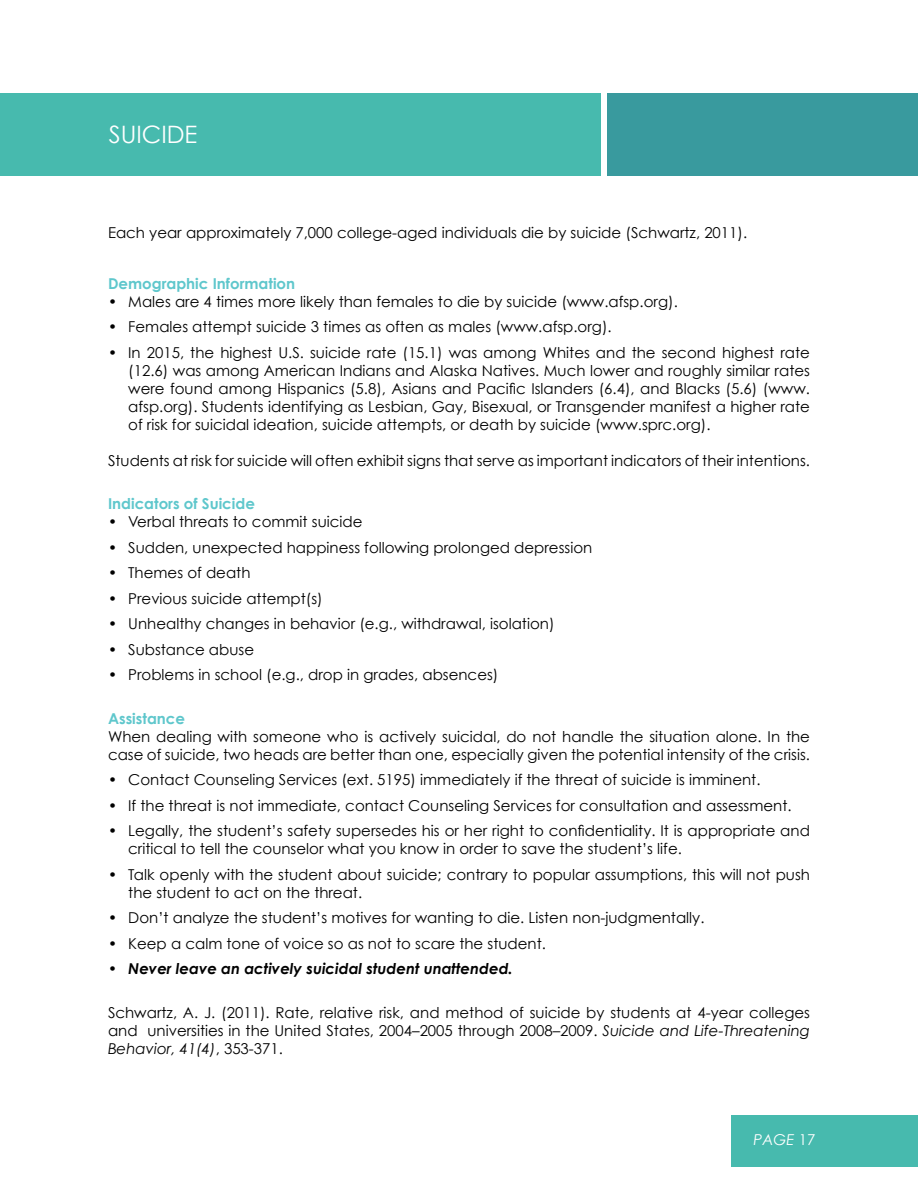
<style>
.page{position:relative;width:918px;height:1188px;background:#fff}
.page>*{position:absolute;margin:0;border:0;box-sizing:border-box;transform-origin:0 0}
.t1{font:24px "Century Gothic";color:#fff}
.t2{font:15px/18px "Century Gothic";color:#000}
.t3{font:700 15px "Century Gothic";color:#5fc7cc}
.t4{font:italic 700 15px "Century Gothic";color:#000}
.t5{font:italic 15px "Century Gothic";color:#fff}
.s1{font-style:italic}
.s2{font-style:normal}
</style>
<div class="page">
<div style="left:731px;top:1115px;width:187px;height:51px;background:#47baae"></div>
<div style="left:0;top:93px;width:601px;height:83px;background:#47baae"></div>
<div style="left:608px;top:93px;width:310px;height:83px;background:#399a9e"></div>
<h1 class="t1" style="left:109px;top:120px;width:90px">SUICIDE</h1>
<p class="t2" style="left:108px;top:223px;width:641px">Each year approximately 7,000 college-aged individuals die by suicide (Schwartz, 2011).</p>
<p class="t3" style="left:108px;top:274px;width:189px">Demographic Information</p>
<p class="t2" style="left:108px;top:292px;width:571px">• Males are 4 times more likely than females to die by suicide (www.afsp.org).</p>
<p class="t2" style="left:108px;top:318px;width:505px">• Females attempt suicide 3 times as often as males (www.afsp.org).</p>
<p class="t2" style="left:128px;top:343px;width:683px;text-align:justify;text-indent:-20px">• In 2015, the highest U.S. suicide rate (15.1) was among Whites and the second highest rate (12.6) was among American Indians and Alaska Natives. Much lower and roughly similar rates were found among Hispanics (5.8), Asians and Pacific Islanders (6.4), and Blacks (5.6) (www. afsp.org). Students identifying as Lesbian, Gay, Bisexual, or Transgender manifest a higher rate of risk for suicidal ideation, suicide attempts, or death by suicide (www.sprc.org).</p>
<p class="t2" style="left:108px;top:451px;width:704px">Students at risk for suicide will often exhibit signs that serve as important indicators of their intentions.</p>
<p class="t3" style="left:108px;top:494px;width:149px">Indicators of Suicide</p>
<p class="t2" style="left:108px;top:513px;width:256px">• Verbal threats to commit suicide</p>
<p class="t2" style="left:108px;top:538px;width:486px">• Sudden, unexpected happiness following prolonged depression</p>
<p class="t2" style="left:108px;top:564px;width:144px">• Themes of death</p>
<p class="t2" style="left:108px;top:589px;width:216px">• Previous suicide attempt(s)</p>
<p class="t2" style="left:108px;top:615px;width:448px">• Unhealthy changes in behavior (e.g., withdrawal, isolation)</p>
<p class="t2" style="left:108px;top:640px;width:148px">• Substance abuse</p>
<p class="t2" style="left:108px;top:666px;width:392px">• Problems in school (e.g., drop in grades, absences)</p>
<p class="t3" style="left:108px;top:709px;width:79px">Assistance</p>
<p class="t2" style="left:108px;top:727px;width:704px">When dealing with someone who is actively suicidal, do not handle the situation alone. In the case of suicide, two heads are better than one, especially given the potential intensity of the crisis.</p>
<p class="t2" style="left:108px;top:771px;width:654px">• Contact Counseling Services (ext. 5195) immediately if the threat of suicide is imminent.</p>
<p class="t2" style="left:108px;top:796px;width:685px">• If the threat is not immediate, contact Counseling Services for consultation and assessment.</p>
<p class="t2" style="left:128px;top:822px;width:683px;text-indent:-20px">• Legally, the student’s safety supersedes his or her right to confidentiality. It is appropriate and critical to tell the counselor what you know in order to save the student’s life.</p>
<p class="t2" style="left:128px;top:865px;width:683px;text-indent:-20px">• Talk openly with the student about suicide; contrary to popular assumptions, this will not push the student to act on the threat.</p>
<p class="t2" style="left:108px;top:909px;width:598px">• Don’t analyze the student’s motives for wanting to die. Listen non-judgmentally.</p>
<p class="t2" style="left:108px;top:934px;width:439px">• Keep a calm tone of voice so as not to scare the student.</p>
<p class="t4" style="left:108px;top:959px;width:406px">• Never leave an actively suicidal student unattended.</p>
<p class="t2" style="left:108px;top:1003px;width:704px;text-align:justify">Schwartz, A. J. (2011). Rate, relative risk, and method of suicide by students at 4-year colleges and universities in the United States, 2004–2005 through 2008–2009. <span class="s1">Suicide and Life-Threatening Behavior, 41(4)</span>, 353-371.</p>
<p class="t5" style="left:754px;top:1131px;width:63px">PAGE <span class="s2">17</span></p>
</div>
